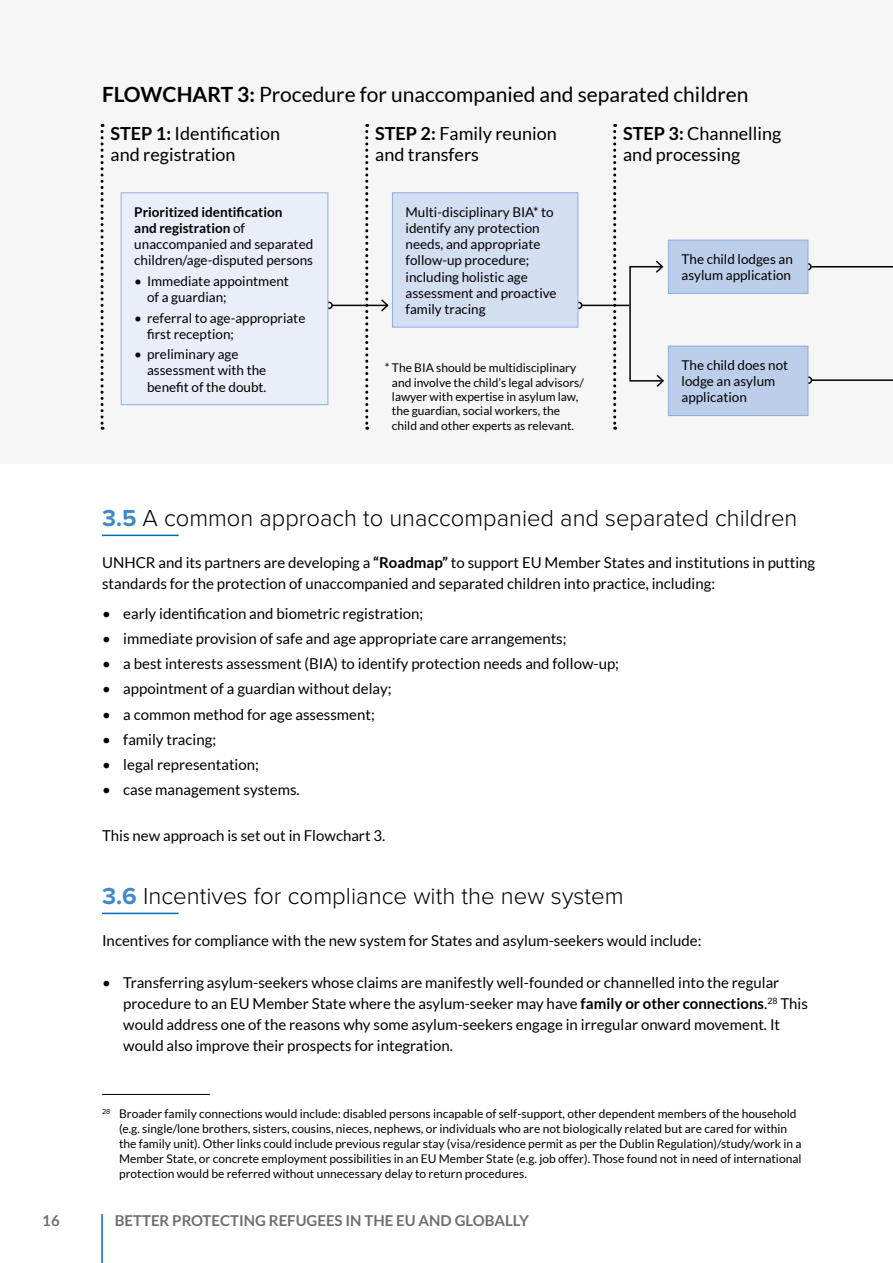
<style>
.page{position:relative;width:893px;height:1263px;background:#fff}
.page>*{position:absolute;margin:0;border:0;box-sizing:border-box;transform-origin:0 0}
.t1{font:300 24px "Proxima Nova";color:#000}
.t2{font:21px "Lato";color:#000}
.t3{font:18px/21px "Lato";color:#000}
.t4{font:15px/21px "Lato";color:#000}
.t5{font:700 15px "Lato";color:#706f6f}
.t6{font:13.5px/16.2px "Lato";color:#000}
.t7{font:12px/15px "Lato";color:#000}
.s1{font-weight:700}
.s2{font-weight:700;color:#4189c8}
</style>
<div class="page">
<hr style="left:101px;top:1214px;width:2px;height:49px;background:#006ab4">
<hr style="left:102px;top:535px;width:77px;height:1px;background:#006ab4">
<hr style="left:102px;top:913px;width:77px;height:1px;background:#006ab4">
<hr style="left:102px;top:1094px;width:108px;height:1px;background:#000">
<div style="left:0;top:0;width:893px;height:463px;background:#f6f6f6"></div>
<svg style="left:101px;top:124px;width:3px;height:306px"></svg>
<svg style="left:365px;top:124px;width:3px;height:306px"></svg>
<svg style="left:613px;top:124px;width:3px;height:306px"></svg>
<hr style="left:332px;top:305px;width:56px;height:1px;background:#000">
<div style="left:325px;top:302px;width:8px;height:7px;border:2px solid #000;border-radius:50%"></div>
<svg style="left:379px;top:299px;width:10px;height:13px"></svg>
<svg style="left:810px;top:376px;width:83px;height:6px"></svg>
<div style="left:805px;top:376px;width:7px;height:8px;border:2px solid #000;border-radius:50%"></div>
<hr style="left:582px;top:305px;width:47px;height:1px;background:#000">
<div style="left:575px;top:302px;width:7px;height:7px;border:2px solid #000;border-radius:50%"></div>
<hr style="left:811px;top:266px;width:82px;height:1px;background:#000">
<div style="left:804px;top:263px;width:8px;height:7px;border:2px solid #000;border-radius:50%"></div>
<div style="left:121px;top:193px;width:207px;height:212px;background:#eaeef9"></div>
<div style="left:121px;top:192px;width:207px;height:213px;border:1px solid #8daedc"></div>
<div style="left:392px;top:193px;width:186px;height:134px;background:#d3def2"></div>
<div style="left:392px;top:192px;width:186px;height:135px;border:1px solid #8daedc"></div>
<div style="left:668px;top:240px;width:140px;height:53px;background:#bdceeb"></div>
<div style="left:668px;top:240px;width:140px;height:54px;border:1px solid #8daedc"></div>
<div style="left:668px;top:346px;width:140px;height:70px;background:#bdceeb"></div>
<div style="left:668px;top:346px;width:140px;height:70px;border:1px solid #8daedc"></div>
<svg style="left:629px;top:260px;width:35px;height:127px"></svg>
<h2 class="t2" style="left:102px;top:83px;width:648px"><span class="s1">FLOWCHART 3:</span> Procedure for unaccompanied and separated children</h2>
<p class="t3" style="left:111px;top:123px;width:171px"><span class="s1">STEP 1:</span> Identification and registration</p>
<p class="t3" style="left:375px;top:123px;width:183px"><span class="s1">STEP 2:</span> Family reunion and transfers</p>
<p class="t3" style="left:623px;top:123px;width:160px"><span class="s1">STEP 3:</span> Channelling and processing</p>
<p class="t6" style="left:134px;top:204px;width:180px"><span class="s1">Prioritized identification<br>and registration</span> of unaccompanied and separated children/age-disputed persons</p>
<p class="t6" style="left:147px;top:273px;width:143px;text-indent:-13px">• Immediate appointment of a guardian;</p>
<p class="t6" style="left:147px;top:309px;width:160px;text-indent:-13px">• referral to age-appropriate first reception;</p>
<p class="t6" style="left:147px;top:346px;width:121px;text-indent:-13px">• preliminary age assessment with the benefit of the doubt.</p>
<p class="t6" style="left:406px;top:204px;width:153px">Multi-disciplinary BIA* to identify any protection needs, and appropriate follow-up procedure; including holistic age assessment and proactive family tracing</p>
<p class="t7" style="left:392px;top:360px;width:193px;line-height:14.4px;text-indent:-7px">* The BIA should be multidisciplinary and involve the child’s legal advisors/ lawyer with expertise in asylum law, the guardian, social workers, the child and other experts as relevant.</p>
<p class="t6" style="left:681px;top:251px;width:113px">The child lodges an asylum application</p>
<p class="t6" style="left:681px;top:357px;width:108px">The child does not lodge an asylum application</p>
<h1 class="t1" style="left:102px;top:504px;width:697px"><span class="s2">3.5</span> A common approach to unaccompanied and separated children</h1>
<p class="t4" style="left:102px;top:552px;width:715px">UNHCR and its partners are developing a <span class="s1">“Roadmap”</span> to support EU Member States and institutions in putting standards for the protection of unaccompanied and separated children into practice, including:</p>
<p class="t4" style="left:102px;top:603px;width:323px">• early identification and biometric registration;</p>
<p class="t4" style="left:102px;top:628px;width:466px">• immediate provision of safe and age appropriate care arrangements;</p>
<p class="t4" style="left:102px;top:653px;width:519px">• a best interests assessment (BIA) to identify protection needs and follow-up;</p>
<p class="t4" style="left:102px;top:678px;width:291px">• appointment of a guardian without delay;</p>
<p class="t4" style="left:102px;top:703px;width:274px">• a common method for age assessment;</p>
<p class="t4" style="left:102px;top:729px;width:116px">• family tracing;</p>
<p class="t4" style="left:102px;top:754px;width:158px">• legal representation;</p>
<p class="t4" style="left:102px;top:779px;width:199px">• case management systems.</p>
<p class="t4" style="left:102px;top:825px;width:285px">This new approach is set out in Flowchart 3.</p>
<h1 class="t1" style="left:102px;top:882px;width:523px"><span class="s2">3.6</span> Incentives for compliance with the new system</h1>
<p class="t4" style="left:102px;top:930px;width:601px">Incentives for compliance with the new system for States and asylum-seekers would include:</p>
<p class="t4" style="left:123px;top:972px;width:686px;text-indent:-21px">• Transferring asylum-seekers whose claims are manifestly well-founded or channelled into the regular procedure to an EU Member State where the asylum-seeker may have <span class="s1">family or other connections</span>.<sup>28</sup> This would address one of the reasons why some asylum-seekers engage in irregular onward movement. It would also improve their prospects for integration.</p>
<p class="t7" style="left:119px;top:1106px;width:684px;text-indent:-17px"><sup>28</sup> Broader family connections would include: disabled persons incapable of self-support, other dependent members of the household (e.g. single/lone brothers, sisters, cousins, nieces, nephews, or individuals who are not biologically related but are cared for within the family unit). Other links could include previous regular stay (visa/residence permit as per the Dublin Regulation)/study/work in a Member State, or concrete employment possibilities in an EU Member State (e.g. job offer). Those found not in need of international protection would be referred without unnecessary delay to return procedures.</p>
<p class="t5" style="left:42px;top:1212px;width:19px">16</p>
<p class="t5" style="left:115px;top:1212px;width:415px">BETTER PROTECTING REFUGEES IN THE EU AND GLOBALLY</p>
</div>
